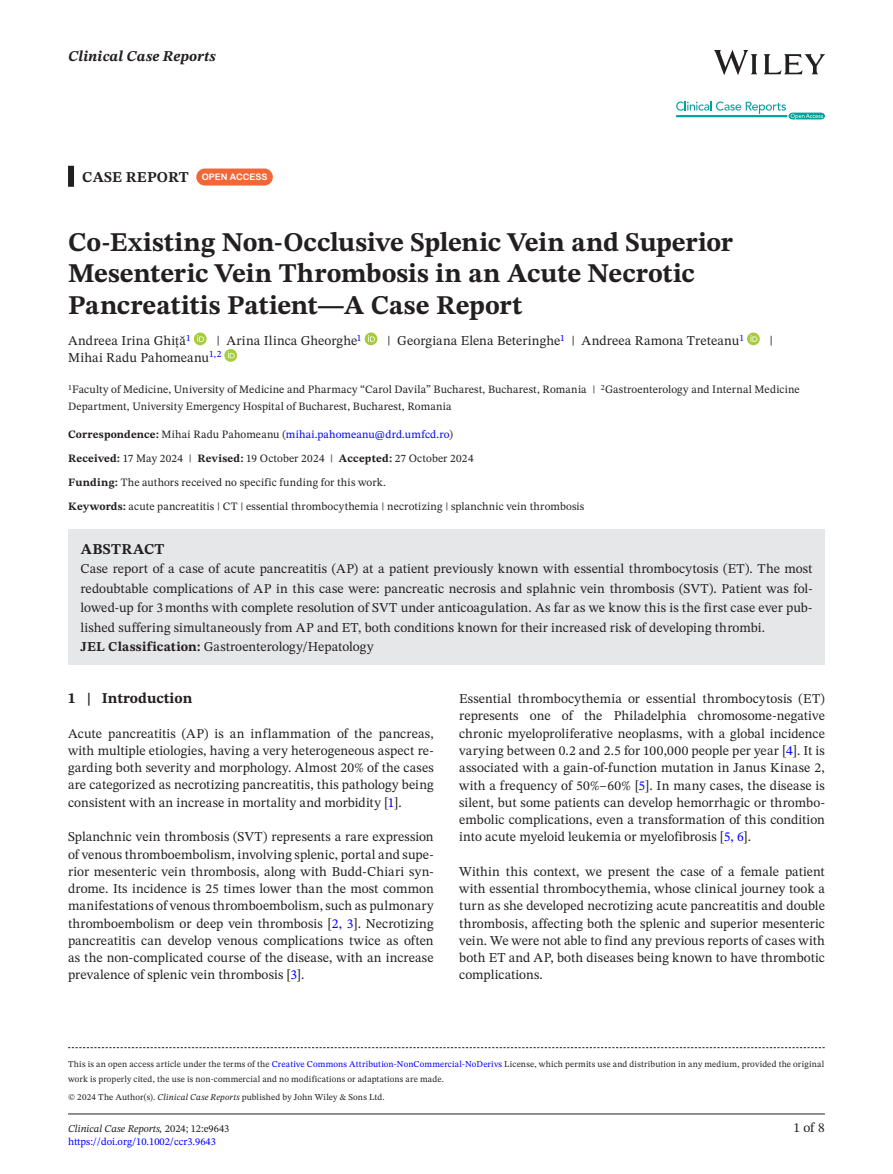
<style>
.page{position:relative;width:893px;height:1174px;background:#fff}
.page>*{position:absolute;margin:0;border:0;box-sizing:border-box;transform-origin:0 0}
.t1{font:700 27px/31.5px "STIX Two Text";color:#231f20}
.t2{font:700 15px "STIX Two Text";letter-spacing:.005em;color:#231f20}
.t3{font:italic 700 15px "STIX Two Text";letter-spacing:.01em;color:#231f20}
.t4{font:700 15px "STIX Two Text";letter-spacing:.025em;color:#231f20}
.t5{font:13.5px/17.2px "STIX Two Text";letter-spacing:.005em;color:#231f20;text-align:justify}
.t6{font:11.25px/24px "STIX Two Text";letter-spacing:.015em;color:#231f20}
.t7{font:italic 10.5px "STIX Two Text";color:#231f20}
.t8{font:10.5px "STIX Two Text";color:#00f}
.t9{font:9px/15px "STIX Two Text";letter-spacing:.02em;color:#231f20}
.s1{font-family:"Arial Rounded MT Bold";font-weight:400;font-size:9px;color:#fff}
.s2{font-family:"Times New Roman"}
.s3{font-weight:700}
.s4{color:#00f}
.s5{font-style:italic}
.s6{font-style:normal}
</style>
<div class="page">
<hr style="left:68px;top:1113px;width:757px;height:1px;background:#231f20">
<img style="left:714px;top:51px;width:111px;height:23px">
<svg style="left:676px;top:101px;width:149px;height:18px"></svg>
<div style="left:68px;top:166px;width:6px;height:21px;background:#231f20"></div>
<div style="left:68px;top:529px;width:757px;height:42px;background:#e6e7e9"></div>
<div style="left:68px;top:548px;width:757px;height:97px;background:#e6e7e9"></div>
<div style="left:68px;top:626px;width:757px;height:39px;background:#e6e7e9"></div>
<div style="left:196px;top:168px;width:77px;height:17px;background:#f16736;border-radius:9px"></div>
<svg style="left:194px;top:332px;width:13px;height:13px"></svg>
<svg style="left:197px;top:335px;width:7px;height:7px"></svg>
<div style="left:365px;top:332px;width:12px;height:13px;background:#a5cd39;border-radius:50%"></div>
<svg style="left:368px;top:335px;width:7px;height:7px"></svg>
<svg style="left:747px;top:332px;width:13px;height:13px"></svg>
<svg style="left:750px;top:335px;width:7px;height:7px"></svg>
<svg style="left:224px;top:349px;width:13px;height:13px"></svg>
<svg style="left:228px;top:351px;width:7px;height:7px"></svg>
<svg style="left:68px;top:1047px;width:757px;height:1px"></svg>
<p class="t3" style="left:68px;top:46px;width:149px">Clinical Case Reports</p>
<p class="t2" style="left:82px;top:166px;width:187px">CASE REPORT <span class="s1">OPEN ACCESS</span></p>
<h1 class="t1" style="left:68px;top:227px;width:666px">Co-Existing Non-Occlusive Splenic Vein and Superior<br>Mesenteric Vein Thrombosis in an Acute Necrotic<br>Pancreatitis Patient—A Case Report</h1>
<p class="t5" style="left:68px;top:332px;width:124px">Andreea Irina Ghi<span class="s2">ț</span>ă<sup>1</sup></p>
<p class="t5" style="left:216px;top:332px;width:147px">| Arina Ilinca Gheorghe<sup>1</sup></p>
<p class="t5" style="left:387px;top:332px;width:358px">| Georgiana Elena Beteringhe<sup>1</sup> | Andreea Ramona Treteanu<sup>1</sup></p>
<p class="t5" style="left:769px;top:332px;width:5px">|</p>
<p class="t5" style="left:68px;top:348px;width:155px">Mihai Radu Pahomeanu<sup>1,2</sup></p>
<p class="t6" style="left:68px;top:381px;width:733px;line-height:16.5px"><sup>1</sup>Faculty of Medicine, University of Medicine and Pharmacy “Carol Davila” Bucharest, Bucharest, Romania | <sup>2</sup>Gastroenterology and Internal Medicine<br>Department, University Emergency Hospital of Bucharest, Bucharest, Romania</p>
<p class="t6" style="left:68px;top:422px;width:407px"><span class="s3">Correspondence:</span> Mihai Radu Pahomeanu (<span class="s4">mihai.pahomeanu@drd.umfcd.ro</span>)<br><span class="s3">Received:</span> 17 May 2024 | <span class="s3">Revised:</span> 19 October 2024 | <span class="s3">Accepted:</span> 27 October 2024<br><span class="s3">Funding:</span> The authors received no specific funding for this work.</p>
<p class="t6" style="left:68px;top:494px;width:518px"><span class="s3">Keywords:</span> acute pancreatitis | CT | essential thrombocythemia | necrotizing | splanchnic vein thrombosis</p>
<p class="t4" style="left:81px;top:538px;width:85px">ABSTRACT</p>
<p class="t5" style="left:80px;top:559px;width:734px;line-height:19.5px;text-align:left">Case report of a case of acute pancreatitis (AP) at a patient previously known with essential thrombocytosis (ET). The most redoubtable complications of AP in this case were: pancreatic necrosis and splahnic vein thrombosis (SVT). Patient was fol&shy;lowed-up for 3months with complete resolution of SVT under anticoagulation. As far as we know this is the first case ever pub&shy;lished suffering simultaneously from AP and ET, both conditions known for their increased risk of developing thrombi.<br><span class="s3">JEL Classification:</span> Gastroenterology/Hepatology</p>
<p class="t2" style="left:68px;top:687px;width:126px">1 | Introduction</p>
<p class="t5" style="left:68px;top:724px;width:367px">Acute pancreatitis (AP) is an inflammation of the pancreas, with multiple etiologies, having a very heterogeneous aspect re&shy;garding both severity and morphology. Almost 20% of the cases are categorized as necrotizing pancreatitis, this pathology being consistent with an increase in mortality and morbidity [<span class="s4">1</span>].</p>
<p class="t5" style="left:68px;top:828px;width:367px">Splanchnic vein thrombosis (SVT) represents a rare expression of venous thromboembolism, involving splenic, portal and supe&shy;rior mesenteric vein thrombosis, along with Budd-Chiari syn&shy;drome. Its incidence is 25 times lower than the most common manifestations of venous thromboembolism, such as pulmonary thromboembolism or deep vein thrombosis [<span class="s4">2, 3</span>]. Necrotizing pancreatitis can develop venous complications twice as often as the non-complicated course of the disease, with an increase prevalence of splenic vein thrombosis [<span class="s4">3</span>].</p>
<p class="t5" style="left:459px;top:690px;width:367px">Essential thrombocythemia or essential thrombocytosis (ET) represents one of the Philadelphia chromosome-negative chronic myeloproliferative neoplasms, with a global incidence varying between 0.2 and 2.5 for 100,000 people per year [<span class="s4">4</span>]. It is associated with a gain-of-function mutation in Janus Kinase 2, with a frequency of 50%–60% [<span class="s4">5</span>]. In many cases, the disease is silent, but some patients can develop hemorrhagic or thrombo&shy;embolic complications, even a transformation of this condition into acute myeloid leukemia or myelofibrosis [<span class="s4">5, 6</span>].</p>
<p class="t5" style="left:459px;top:862px;width:367px">Within this context, we present the case of a female patient with essential thrombocythemia, whose clinical journey took a turn as she developed necrotizing acute pancreatitis and double thrombosis, affecting both the splenic and superior mesenteric vein. We were not able to find any previous reports of cases with both ET and AP, both diseases being known to have thrombotic complications.</p>
<p class="t9" style="left:68px;top:1056px;width:758px">This is an open access article under the terms of the <span class="s4">Creative Commons Attribution-NonCommercial-NoDerivs</span> License, which permits use and distribution in any medium, provided the original work is properly cited, the use is non-commercial and no modifications or adaptations are made.</p>
<p class="t9" style="left:68px;top:1089px;width:318px">© 2024 The Author(s). <span class="s5">Clinical Case Reports</span> published by John Wiley &amp; Sons Ltd.</p>
<p class="t7" style="left:68px;top:1121px;width:163px">Clinical Case Reports, <span class="s6">2024; 12:e9643</span></p>
<p class="t5" style="left:793px;top:1119px;width:33px">1 of 8</p>
<p class="t8" style="left:68px;top:1134px;width:149px">https://doi.org/10.1002/ccr3.9643</p>
</div>
